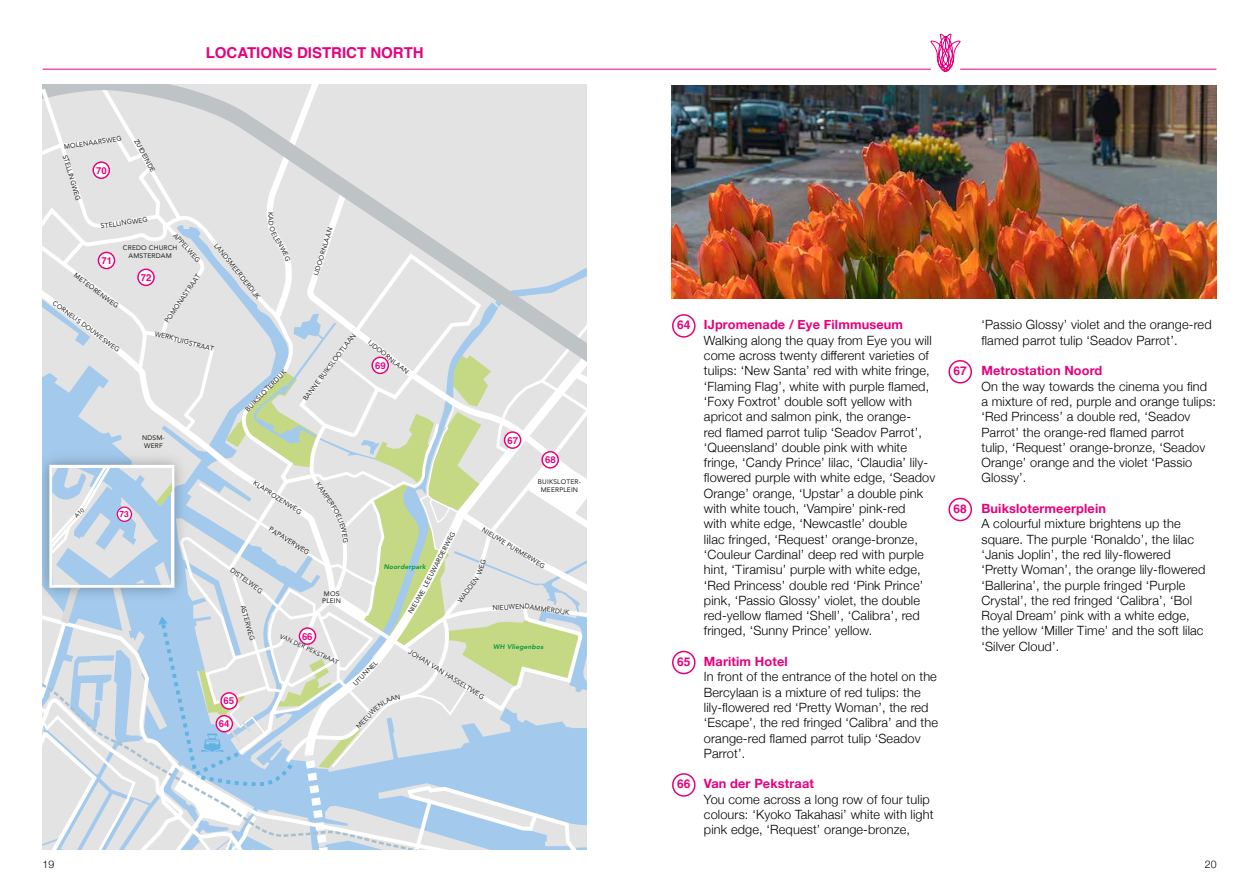
<style>
.page{position:relative;width:1259px;height:893px;background:#fff}
.page>*{position:absolute;margin:0;border:0;box-sizing:border-box;transform-origin:0 0}
.t1{font:700 15px "Helvetica";color:#e6007d}
.t2{font:300 12.75px/15.3px "Helvetica Neue";letter-spacing:.01em;color:#000}
.t3{font:700 12.75px "Helvetica Neue";letter-spacing:.01em;color:#e6007d}
.t4{font:700 12px "Helvetica";color:#e6007d}
.t5{font:300 10.5px "Helvetica Neue";color:#000}
.t6{font:700 9.6px "Helvetica";letter-spacing:-.01em;color:#e6007d}
.t7{font:700 8.4px "Helvetica";color:#e6007d}
.t8{font:6.6px/7.9px "Avenir";letter-spacing:.025em;color:#1d1d1b;text-align:center}
.t9{font:italic 800 6.6px "Avenir";letter-spacing:.025em;color:#009641}
.t10{font:6px "Avenir";color:#1d1d1b}
</style>
<div class="page">
<img style="left:672px;top:85px;width:544px;height:214px">
<hr style="left:960px;top:69px;width:256px;height:1px;background:#e6007d">
<hr style="left:43px;top:69px;width:888px;height:1px;background:#e6007d">
<svg style="left:927px;top:33px;width:36px;height:39px"></svg>
<div style="left:672px;top:314px;width:23px;height:24px;border:2px solid #e6007d;border-radius:50%"></div>
<div style="left:948px;top:360px;width:24px;height:24px;border:2px solid #e6007d;border-radius:50%"></div>
<div style="left:672px;top:651px;width:23px;height:23px;border:2px solid #e6007d;border-radius:50%"></div>
<div style="left:672px;top:773px;width:23px;height:24px;border:2px solid #e6007d;border-radius:50%"></div>
<div style="left:948px;top:498px;width:24px;height:23px;border:2px solid #e6007d;border-radius:50%"></div>
<svg style="left:43px;top:84px;width:544px;height:766px;background:#d7dfe1"></svg>
<p class="t8" style="left:63px;top:143px;width:60px;rotate:-9deg">MOLENAARSWEG</p>
<p class="t8" style="left:69px;top:154px;width:49px;rotate:73deg">STELLINGWEG</p>
<p class="t6" style="left:96px;top:164px;width:12px">70</p>
<p class="t8" style="left:140px;top:138px;width:38px;rotate:61deg">ZUIDEINDE</p>
<p class="t1" style="left:206px;top:44px;width:220px">LOCATIONS DISTRICT NORTH</p>
<p class="t8" style="left:100px;top:222px;width:49px;rotate:-9deg">STELLINGWEG</p>
<p class="t8" style="left:178px;top:231px;width:38px;rotate:48deg">APPELWEG</p>
<p class="t8" style="left:219px;top:242px;width:71px;rotate:51deg">LANDSMEERDERDIJK</p>
<p class="t8" style="left:123px;top:244px;width:56px">CREDO CHURCH<br>AMSTERDAM</p>
<p class="t6" style="left:101px;top:255px;width:12px">71</p>
<p class="t8" style="left:77px;top:271px;width:55px;rotate:36deg">METEORENWEG</p>
<p class="t8" style="left:163px;top:320px;width:59px;rotate:-56deg">POMONASTRAAT</p>
<p class="t6" style="left:141px;top:272px;width:12px">72</p>
<p class="t8" style="left:56px;top:299px;width:83px;rotate:36deg">CORNELIS DOUWESWEG</p>
<p class="t8" style="left:156px;top:329px;width:62px;rotate:15deg">WERKTUIGSTRAAT</p>
<p class="t8" style="left:142px;top:433px;width:24px">NDSM-<br>WERF</p>
<p class="t8" style="left:243px;top:407px;width:57px;rotate:-46deg">BUIKSLOTERDIJK</p>
<p class="t8" style="left:312px;top:274px;width:51px;rotate:-73deg">IJDOORNLAAN</p>
<p class="t8" style="left:301px;top:397px;width:84px;rotate:-53deg">BANNE BUIKSLOOTLAAN</p>
<p class="t8" style="left:372px;top:338px;width:51px;rotate:39deg">IJDOORNLAAN</p>
<p class="t6" style="left:375px;top:360px;width:12px">69</p>
<p class="t7" style="left:120px;top:509px;width:11px">73</p>
<p class="t8" style="left:256px;top:479px;width:57px;rotate:33deg">KLAPROZENWEG</p>
<p class="t6" style="left:507px;top:434px;width:12px">67</p>
<p class="t6" style="left:545px;top:454px;width:12px">68</p>
<p class="t8" style="left:538px;top:477px;width:44px">BUIKSLOTER-<br>MEERPLEIN</p>
<p class="t8" style="left:272px;top:525px;width:48px;rotate:32deg">PAPAVERWEG</p>
<p class="t8" style="left:233px;top:566px;width:40px;rotate:36deg">DISTELWEG</p>
<p class="t8" style="left:247px;top:604px;width:38px;rotate:75deg">ASTERWEG</p>
<p class="t6" style="left:224px;top:695px;width:12px">65</p>
<p class="t6" style="left:219px;top:718px;width:12px">64</p>
<p class="t8" style="left:322px;top:590px;width:20px;line-height:7.4px;text-align:left">MOS<br>PLEIN</p>
<p class="t6" style="left:302px;top:630px;width:12px">66</p>
<p class="t10" style="left:282px;top:631px;width:65px;rotate:25deg">VAN DER PEKSTRAAT</p>
<p class="t8" style="left:421px;top:584px;width:63px;rotate:-62deg">LEEUWARDERWEG</p>
<p class="t8" style="left:485px;top:525px;width:74px;rotate:31deg">NIEUWE PURMERWEG</p>
<p class="t9" style="left:384px;top:562px;width:44px">Noorderpark</p>
<p class="t8" style="left:456px;top:600px;width:32px;rotate:-54deg">WADDEN</p>
<p class="t8" style="left:406px;top:611px;width:28px;rotate:-59deg">NIEUWE</p>
<p class="t8" style="left:525px;top:602px;width:47px;rotate:9deg">DAMMERDIJK</p>
<p class="t8" style="left:492px;top:604px;width:33px;rotate:-3deg">NIEUWEN</p>
<p class="t8" style="left:351px;top:682px;width:34px;rotate:-46deg">IJTUNNEL</p>
<p class="t8" style="left:412px;top:647px;width:89px;rotate:32deg">JOHAN VAN HASSELTWEG</p>
<p class="t9" style="left:493px;top:643px;width:52px">WH Vliegenbos</p>
<p class="t4" style="left:677px;top:318px;width:15px">64</p>
<p class="t4" style="left:677px;top:654px;width:15px">65</p>
<p class="t4" style="left:677px;top:777px;width:15px">66</p>
<p class="t3" style="left:704px;top:315px;width:201px">IJpromenade / Eye Filmmuseum</p>
<p class="t2" style="left:704px;top:332px;width:233px">Walking along the quay from Eye you will come across twenty different varieties of tulips: ‘New Santa’ red with white fringe, ‘Flaming Flag’, white with purple flamed, ‘Foxy Foxtrot’ double soft yellow with apricot and salmon pink, the orange-<br>red flamed parrot tulip ‘Seadov Parrot’, ‘Queensland’ double pink with white fringe, ‘Candy Prince’ lilac, ‘Claudia’ lily&shy;flowered purple with white edge, ‘Seadov Orange’ orange, ‘Upstar’ a double pink with white touch, ‘Vampire’ pink-red<br>with white edge, ‘Newcastle’ double<br>lilac fringed, ‘Request’ orange-bronze, ‘Couleur Cardinal’ deep red with purple hint, ‘Tiramisu’ purple with white edge, ‘Red Princess’ double red ‘Pink Prince’ pink, ‘Passio Glossy’ violet, the double red-yellow flamed ‘Shell’, ‘Calibra’, red fringed, ‘Sunny Prince’ yellow.</p>
<p class="t3" style="left:704px;top:651px;width:85px">Maritim Hotel</p>
<p class="t2" style="left:704px;top:668px;width:236px">In front of the entrance of the hotel on the Bercylaan is a mixture of red tulips: the lily-flowered red ‘Pretty Woman’, the red ‘Escape’, the red fringed ‘Calibra’ and the orange-red flamed parrot tulip ‘Seadov Parrot’.</p>
<p class="t3" style="left:704px;top:774px;width:111px">Van der Pekstraat</p>
<p class="t2" style="left:704px;top:791px;width:231px">You come across a long row of four tulip colours: ‘Kyoko Takahasi’ white with light pink edge, ‘Request’ orange-bronze,</p>
<p class="t4" style="left:953px;top:364px;width:15px">67</p>
<p class="t4" style="left:953px;top:501px;width:15px">68</p>
<p class="t2" style="left:981px;top:316px;width:232px">‘Passio Glossy’ violet and the orange-red flamed parrot tulip ‘Seadov Parrot’.</p>
<p class="t3" style="left:981px;top:361px;width:122px">Metrostation Noord</p>
<p class="t2" style="left:981px;top:377px;width:236px">On the way towards the cinema you find a mixture of red, purple and orange tulips: ‘Red Princess’ a double red, ‘Seadov Parrot’ the orange-red flamed parrot<br>tulip, ‘Request’ orange-bronze, ‘Seadov Orange’ orange and the violet ‘Passio Glossy’.</p>
<p class="t3" style="left:981px;top:498px;width:126px">Buikslotermeerplein</p>
<p class="t2" style="left:981px;top:515px;width:225px">A colourful mixture brightens up the square. The purple ‘Ronaldo’, the lilac ‘Janis Joplin’, the red lily-flowered ‘Pretty Woman’, the orange lily-flowered ‘Ballerina’, the purple fringed ‘Purple Crystal’, the red fringed ‘Calibra’, ‘Bol Royal Dream’ pink with a white edge, the yellow ‘Miller Time’ and the soft lilac ‘Silver Cloud’.</p>
<p class="t5" style="left:43px;top:856px;width:13px">19</p>
<p class="t5" style="left:1204px;top:856px;width:13px">20</p>
</div>
